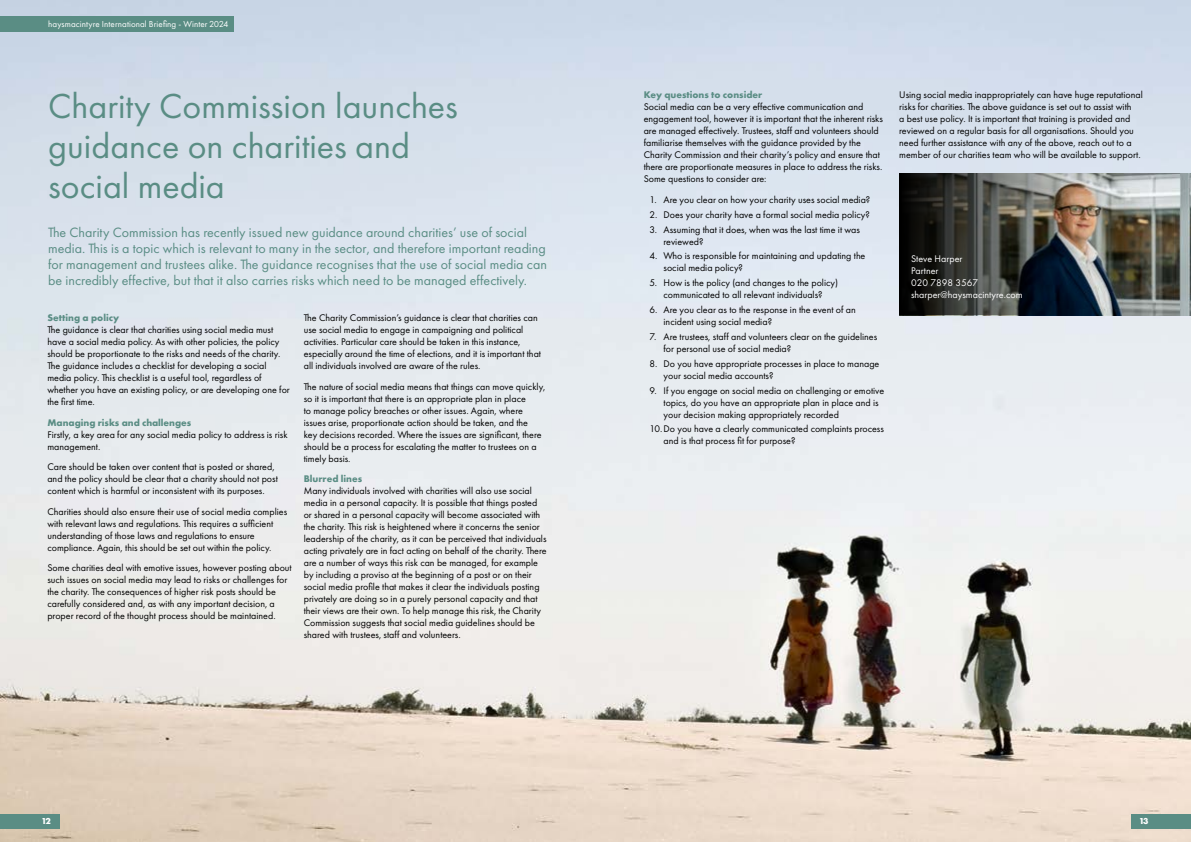
<style>
.page{position:relative;width:1191px;height:842px;background:#fff}
.page>*{position:absolute;margin:0;border:0;box-sizing:border-box;transform-origin:0 0}
.t1{font:36px/40px "Futura PT";color:#5a8d84}
.t2{font:14px/16px "Futura PT";color:#5a8d84}
.t3{font:10px/12px "Futura PT";color:#000}
.t4{font:700 10px "Futura PT";color:#5a8d84}
.t5{font:10px/12px "Futura PT";color:#fff}
.t6{font:9px "Futura PT";letter-spacing:.01em;color:#fff}
.t7{font:700 9px "Futura PT";color:#fff}
</style>
<div class="page">
<img style="left:0;top:0;width:1191px;height:842px">
<img style="left:1128px;top:174px;width:63px;height:141px">
<img style="left:899px;top:174px;width:229px;height:141px">
<div style="left:1131px;top:814px;width:60px;height:14px;background:#5a8d84"></div>
<div style="left:0;top:814px;width:60px;height:14px;background:#5a8d84"></div>
<div style="left:0;top:16px;width:234px;height:16px;background:#5a8d84"></div>
<p class="t6" style="left:48px;top:19px;width:182px">haysmacintyre International Briefing - Winter 2024</p>
<h1 class="t1" style="left:48px;top:86px;width:411px">Charity Commission launches guidance on charities and social media</h1>
<p class="t2" style="left:48px;top:224px;width:500px">The Charity Commission has recently issued new guidance around charities’ use of social media. This is a topic which is relevant to many in the sector, and therefore important reading for management and trustees alike. The guidance recognises that the use of social media can be incredibly effective, but that it also carries risks which need to be managed effectively.</p>
<p class="t4" style="left:47px;top:311px;width:73px">Setting a policy</p>
<p class="t3" style="left:47px;top:324px;width:244px">The guidance is clear that charities using social media must have a social media policy. As with other policies, the policy should be proportionate to the risks and needs of the charity.<br>The guidance includes a checklist for developing a social media policy. This checklist is a useful tool, regardless of whether you have an existing policy, or are developing one for the first time.</p>
<p class="t4" style="left:47px;top:416px;width:145px">Managing risks and challenges</p>
<p class="t3" style="left:47px;top:428px;width:242px">Firstly, a key area for any social media policy to address is risk management.</p>
<p class="t3" style="left:47px;top:461px;width:232px">Care should be taken over content that is posted or shared, and the policy should be clear that a charity should not post content which is harmful or inconsistent with its purposes.</p>
<p class="t3" style="left:47px;top:505px;width:241px">Charities should also ensure their use of social media complies with relevant laws and regulations. This requires a sufficient understanding of those laws and regulations to ensure compliance. Again, this should be set out within the policy.</p>
<p class="t3" style="left:47px;top:562px;width:246px">Some charities deal with emotive issues, however posting about such issues on social media may lead to risks or challenges for the charity. The consequences of higher risk posts should be carefully considered and, as with any important decision, a proper record of the thought process should be maintained.</p>
<p class="t3" style="left:304px;top:312px;width:239px">The Charity Commission’s guidance is clear that charities can use social media to engage in campaigning and political activities. Particular care should be taken in this instance, especially around the time of elections, and it is important that all individuals involved are aware of the rules.</p>
<p class="t3" style="left:304px;top:380px;width:243px">The nature of social media means that things can move quickly, so it is important that there is an appropriate plan in place<br>to manage policy breaches or other issues. Again, where issues arise, proportionate action should be taken, and the<br>key decisions recorded. Where the issues are significant, there should be a process for escalating the matter to trustees on a timely basis.</p>
<p class="t4" style="left:304px;top:472px;width:60px">Blurred lines</p>
<p class="t3" style="left:304px;top:485px;width:244px">Many individuals involved with charities will also use social media in a personal capacity. It is possible that things posted or shared in a personal capacity will become associated with the charity. This risk is heightened where it concerns the senior leadership of the charity, as it can be perceived that individuals acting privately are in fact acting on behalf of the charity. There are a number of ways this risk can be managed, for example by including a proviso at the beginning of a post or on their social media profile that makes it clear the individuals posting privately are doing so in a purely personal capacity and that their views are their own. To help manage this risk, the Charity Commission suggests that social media guidelines should be shared with trustees, staff and volunteers.</p>
<p class="t4" style="left:643px;top:89px;width:120px">Key questions to consider</p>
<p class="t3" style="left:643px;top:101px;width:241px">Social media can be a very effective communication and engagement tool, however it is important that the inherent risks are managed effectively. Trustees, staff and volunteers should familiarise themselves with the guidance provided by the Charity Commission and their charity’s policy and ensure that there are proportionate measures in place to address the risks.<br>Some questions to consider are:</p>
<p class="t3" style="left:649px;top:193px;width:222px">1. Are you clear on how your charity uses social media?</p>
<p class="t3" style="left:649px;top:208px;width:222px">2. Does your charity have a formal social media policy?</p>
<p class="t3" style="left:663px;top:223px;width:198px;text-indent:-14px">3. Assuming that it does, when was the last time it was reviewed?</p>
<p class="t3" style="left:663px;top:250px;width:203px;text-indent:-14px">4. Who is responsible for maintaining and updating the social media policy?</p>
<p class="t3" style="left:649px;top:277px;width:190px;text-align:center">5. How is the policy (and changes to the policy) communicated to all relevant individuals?</p>
<p class="t3" style="left:663px;top:304px;width:194px;text-indent:-14px">6. Are you clear as to the response in the event of an incident using social media?</p>
<p class="t3" style="left:663px;top:330px;width:215px;text-indent:-14px">7. Are trustees, staff and volunteers clear on the guidelines for personal use of social media?</p>
<p class="t3" style="left:663px;top:357px;width:217px;text-indent:-14px">8. Do you have appropriate processes in place to manage your social media accounts?</p>
<p class="t3" style="left:663px;top:384px;width:222px;text-indent:-14px">9. If you engage on social media on challenging or emotive topics, do you have an appropriate plan in place and is your decision making appropriately recorded</p>
<p class="t3" style="left:663px;top:423px;width:222px;text-indent:-14px">10.Do you have a clearly communicated complaints process and is that process fit for purpose?</p>
<p class="t3" style="left:899px;top:89px;width:245px">Using social media inappropriately can have huge reputational risks for charities. The above guidance is set out to assist with<br>a best use policy. It is important that training is provided and reviewed on a regular basis for all organisations. Should you need further assistance with any of the above, reach out to a member of our charities team who will be available to support.</p>
<p class="t5" style="left:911px;top:253px;width:113px">Steve Harper<br>Partner<br>020 7898 3567 sharper@haysmacintyre.com</p>
<p class="t7" style="left:43px;top:816px;width:10px">12</p>
<p class="t7" style="left:1140px;top:816px;width:10px">13</p>
</div>
